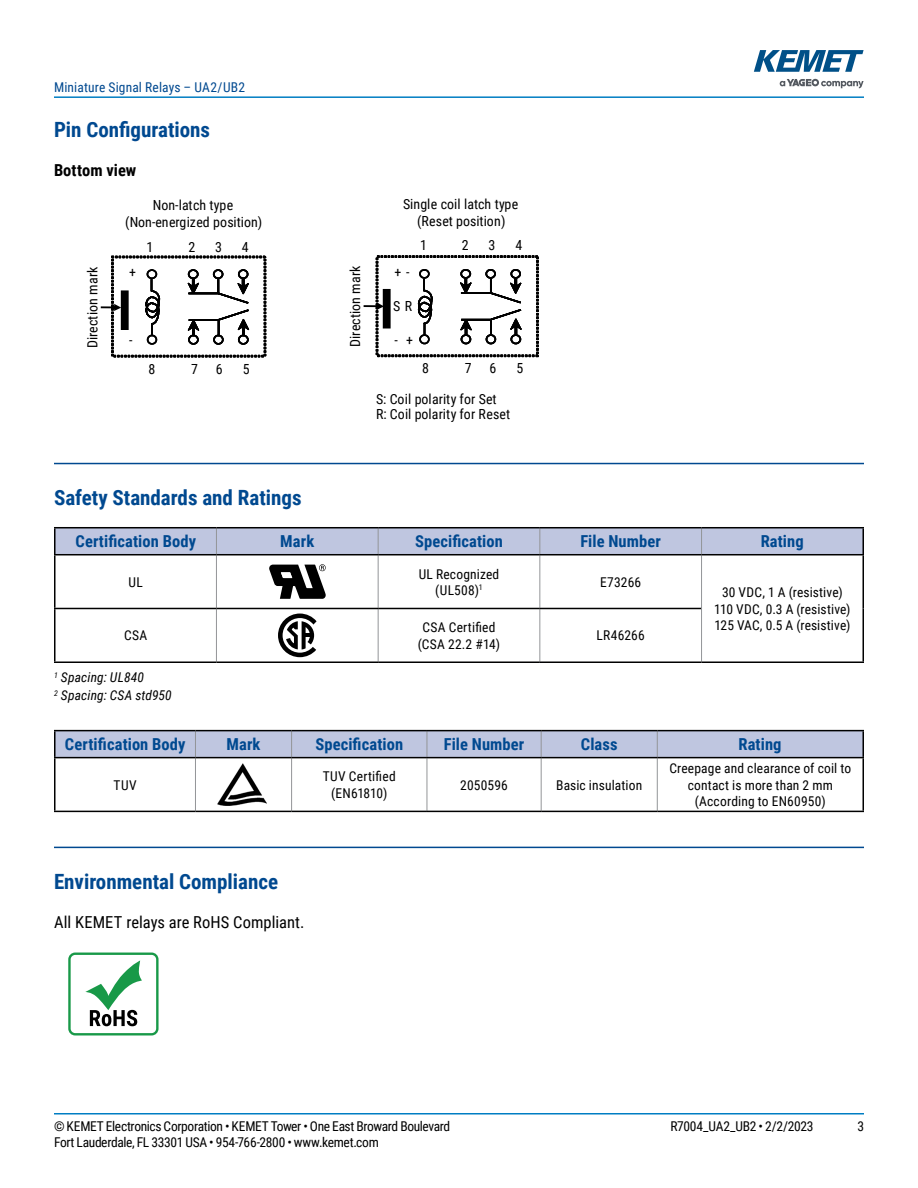
<style>
.page{position:relative;width:918px;height:1188px;background:#fff}
.page>*{position:absolute;margin:0;border:0;box-sizing:border-box;transform-origin:0 0}
.t1{font:700 21px "Roboto Condensed";color:#004990}
.t2{font:700 16.5px "Roboto Condensed";letter-spacing:.005em;color:#004990}
.t3{font:16.5px "Roboto Condensed";letter-spacing:.005em;color:#000}
.t4{font:700 16.5px "Roboto Condensed";letter-spacing:.005em;color:#000}
.t5{font:13.95px/15px "Roboto Condensed";letter-spacing:.005em;color:#000;text-align:center}
.t6{font:13.5px/16.2px "Roboto Condensed";letter-spacing:.005em;color:#000;text-align:center}
.t7{font:13.5px "Roboto Condensed";letter-spacing:-.025em;color:#000}
.t8{font:italic 13.5px/18px "Roboto Condensed";letter-spacing:.01em;color:#000}
.t9{font:13.5px "Roboto Condensed";letter-spacing:.01em;color:#004990}
.t10{font:13.5px/16.2px "Roboto Condensed";letter-spacing:.025em;color:#000;text-align:center}
.t11{font:13.5px "Roboto Condensed";letter-spacing:-.02em;color:#000}
</style>
<div class="page">
<hr style="left:54px;top:1113px;width:810px;height:2px;background:#007dc3">
<hr style="left:54px;top:96px;width:810px;height:2px;background:#007dc3">
<svg style="left:780px;top:79px;width:84px;height:9px"></svg>
<svg style="left:754px;top:50px;width:110px;height:22px"></svg>
<hr style="left:54px;top:463px;width:810px;height:1px;background:#004990">
<hr style="left:54px;top:847px;width:810px;height:1px;background:#004990">
<svg style="left:364px;top:255px;width:175px;height:102px"></svg>
<svg style="left:101px;top:256px;width:165px;height:101px"></svg>
<div style="left:56px;top:528px;width:806px;height:26px;background:#bfc6e0"></div>
<hr style="left:216px;top:555px;width:1px;height:53px;background:#939598">
<hr style="left:378px;top:555px;width:1px;height:53px;background:#939598">
<hr style="left:539px;top:555px;width:1px;height:53px;background:#939598">
<hr style="left:701px;top:555px;width:1px;height:53px;background:#939598">
<hr style="left:216px;top:609px;width:1px;height:52px;background:#939598">
<hr style="left:378px;top:609px;width:1px;height:52px;background:#939598">
<hr style="left:539px;top:609px;width:1px;height:52px;background:#939598">
<hr style="left:701px;top:608px;width:1px;height:53px;background:#939598">
<hr style="left:54px;top:527px;width:162px;height:1px;background:#000">
<hr style="left:54px;top:528px;width:2px;height:26px;background:#000">
<hr style="left:216px;top:527px;width:162px;height:1px;background:#000">
<hr style="left:378px;top:527px;width:162px;height:1px;background:#000">
<hr style="left:540px;top:527px;width:162px;height:1px;background:#000">
<hr style="left:702px;top:527px;width:162px;height:1px;background:#000">
<hr style="left:862px;top:528px;width:2px;height:26px;background:#000">
<hr style="left:54px;top:555px;width:2px;height:53px;background:#000">
<hr style="left:862px;top:555px;width:2px;height:53px;background:#000">
<hr style="left:54px;top:609px;width:2px;height:52px;background:#000">
<hr style="left:862px;top:608px;width:2px;height:53px;background:#000">
<hr style="left:54px;top:661px;width:162px;height:2px;background:#000">
<hr style="left:216px;top:661px;width:162px;height:2px;background:#000">
<hr style="left:378px;top:661px;width:162px;height:2px;background:#000">
<hr style="left:540px;top:661px;width:162px;height:2px;background:#000">
<hr style="left:702px;top:661px;width:162px;height:2px;background:#000">
<hr style="left:54px;top:554px;width:162px;height:1px;background:#000">
<hr style="left:216px;top:554px;width:162px;height:1px;background:#000">
<hr style="left:378px;top:554px;width:162px;height:1px;background:#000">
<hr style="left:540px;top:554px;width:162px;height:1px;background:#000">
<hr style="left:702px;top:554px;width:162px;height:1px;background:#000">
<hr style="left:54px;top:608px;width:162px;height:1px;background:#000">
<hr style="left:216px;top:608px;width:162px;height:1px;background:#000">
<hr style="left:378px;top:608px;width:162px;height:1px;background:#000">
<hr style="left:540px;top:608px;width:161px;height:1px;background:#000">
<svg style="left:269px;top:564px;width:57px;height:35px"></svg>
<svg style="left:278px;top:614px;width:39px;height:43px"></svg>
<svg style="left:56px;top:731px;width:806px;height:26px;background:#bbc1db"></svg>
<hr style="left:195px;top:758px;width:1px;height:53px;background:#939598">
<hr style="left:291px;top:758px;width:1px;height:53px;background:#939598">
<hr style="left:427px;top:758px;width:1px;height:53px;background:#939598">
<hr style="left:541px;top:758px;width:1px;height:53px;background:#939598">
<hr style="left:657px;top:758px;width:1px;height:53px;background:#939598">
<hr style="left:54px;top:730px;width:141px;height:1px;background:#000">
<hr style="left:54px;top:731px;width:2px;height:26px;background:#000">
<hr style="left:195px;top:730px;width:97px;height:1px;background:#000">
<hr style="left:292px;top:730px;width:135px;height:1px;background:#000">
<hr style="left:427px;top:730px;width:114px;height:1px;background:#000">
<hr style="left:541px;top:730px;width:116px;height:1px;background:#000">
<hr style="left:657px;top:730px;width:207px;height:1px;background:#000">
<hr style="left:862px;top:731px;width:2px;height:26px;background:#000">
<hr style="left:54px;top:758px;width:2px;height:53px;background:#000">
<hr style="left:862px;top:758px;width:2px;height:53px;background:#000">
<hr style="left:292px;top:811px;width:135px;height:1px;background:#000">
<hr style="left:427px;top:811px;width:114px;height:1px;background:#000">
<hr style="left:541px;top:811px;width:116px;height:1px;background:#000">
<hr style="left:657px;top:811px;width:207px;height:1px;background:#000">
<hr style="left:54px;top:757px;width:141px;height:1px;background:#000">
<hr style="left:195px;top:757px;width:97px;height:1px;background:#000">
<hr style="left:657px;top:757px;width:207px;height:1px;background:#000">
<hr style="left:292px;top:757px;width:135px;height:1px;background:#000">
<hr style="left:427px;top:757px;width:114px;height:1px;background:#000">
<hr style="left:541px;top:757px;width:116px;height:1px;background:#000">
<hr style="left:54px;top:811px;width:141px;height:1px;background:#000">
<hr style="left:195px;top:811px;width:97px;height:1px;background:#000">
<img style="left:217px;top:764px;width:50px;height:41px">
<div style="left:68px;top:953px;width:91px;height:82px;border:2px solid #189948;border-radius:6px"></div>
<svg style="left:85px;top:961px;width:57px;height:65px"></svg>
<p class="t9" style="left:54px;top:78px;width:193px">Miniature Signal Relays – UA2/UB2</p>
<h1 class="t1" style="left:54px;top:115px;width:158px">Pin Configurations</h1>
<p class="t4" style="left:54px;top:159px;width:84px">Bottom view</p>
<p class="t5" style="left:125px;top:196px;width:139px;line-height:17.1px">Non-latch type (Non-energized position)</p>
<p class="t5" style="left:147px;top:239px;width:8px">1</p>
<p class="t5" style="left:188px;top:239px;width:8px">2</p>
<p class="t5" style="left:215px;top:239px;width:8px">3</p>
<p class="t5" style="left:242px;top:239px;width:8px">4</p>
<p class="t5" style="left:403px;top:195px;width:117px;line-height:16.8px">Single coil latch type (Reset position)</p>
<p class="t5" style="left:420px;top:237px;width:8px">1</p>
<p class="t5" style="left:462px;top:237px;width:8px">2</p>
<p class="t5" style="left:489px;top:237px;width:8px">3</p>
<p class="t5" style="left:515px;top:237px;width:8px">4</p>
<p class="t5" style="left:84px;top:348px;width:83px;rotate:-90deg">Direction mark</p>
<p class="t5" style="left:129px;top:264px;width:8px">+</p>
<p class="t5" style="left:129px;top:332px;width:5px">-</p>
<p class="t5" style="left:347px;top:347px;width:83px;rotate:-90deg">Direction mark</p>
<p class="t5" style="left:395px;top:264px;width:17px">+ -</p>
<p class="t5" style="left:393px;top:298px;width:21px">S R</p>
<p class="t5" style="left:395px;top:332px;width:5px">-</p>
<p class="t5" style="left:406px;top:332px;width:8px">+</p>
<p class="t5" style="left:149px;top:361px;width:8px">8</p>
<p class="t5" style="left:191px;top:361px;width:8px">7</p>
<p class="t5" style="left:216px;top:361px;width:8px">6</p>
<p class="t5" style="left:243px;top:361px;width:8px">5</p>
<p class="t5" style="left:422px;top:360px;width:8px">8</p>
<p class="t5" style="left:465px;top:360px;width:8px">7</p>
<p class="t5" style="left:490px;top:360px;width:8px">6</p>
<p class="t5" style="left:516px;top:360px;width:8px">5</p>
<p class="t5" style="left:376px;top:391px;width:136px;text-align:left">S: Coil polarity for Set<br>R: Coil polarity for Reset</p>
<h1 class="t1" style="left:54px;top:483px;width:249px">Safety Standards and Ratings</h1>
<p class="t2" style="left:75px;top:530px;width:122px">Certification Body</p>
<p class="t2" style="left:280px;top:530px;width:35px">Mark</p>
<p class="t2" style="left:415px;top:530px;width:89px">Specification</p>
<p class="t2" style="left:580px;top:530px;width:82px">File Number</p>
<p class="t2" style="left:761px;top:530px;width:44px">Rating</p>
<p class="t6" style="left:128px;top:573px;width:16px">UL</p>
<p class="t6" style="left:419px;top:565px;width:82px">UL Recognized (UL508)<sup>1</sup></p>
<p class="t6" style="left:600px;top:573px;width:43px">E73266</p>
<p class="t6" style="left:714px;top:584px;width:138px">30 VDC, 1 A (resistive)<br>110 VDC, 0.3 A (resistive)<br>125 VAC, 0.5 A (resistive)</p>
<p class="t6" style="left:124px;top:627px;width:25px">CSA</p>
<p class="t10" style="left:418px;top:619px;width:84px">CSA Certified (CSA 22.2 #14)</p>
<p class="t6" style="left:597px;top:627px;width:50px">LR46266</p>
<p class="t8" style="left:54px;top:668px;width:119px"><sup>1</sup> Spacing: UL840<br><sup>2</sup> Spacing: CSA std950</p>
<p class="t2" style="left:65px;top:733px;width:122px">Certification Body</p>
<p class="t2" style="left:227px;top:733px;width:35px">Mark</p>
<p class="t2" style="left:315px;top:733px;width:89px">Specification</p>
<p class="t2" style="left:444px;top:733px;width:82px">File Number</p>
<p class="t2" style="left:581px;top:733px;width:38px">Class</p>
<p class="t2" style="left:739px;top:733px;width:44px">Rating</p>
<p class="t6" style="left:114px;top:776px;width:25px">TUV</p>
<p class="t6" style="left:323px;top:768px;width:74px">TUV Certified (EN61810)</p>
<p class="t6" style="left:460px;top:776px;width:49px">2050596</p>
<p class="t6" style="left:556px;top:776px;width:88px">Basic insulation</p>
<p class="t6" style="left:669px;top:760px;width:183px">Creepage and clearance of coil to contact is more than 2 mm (According to EN60950)</p>
<h1 class="t1" style="left:54px;top:866px;width:226px">Environmental Compliance</h1>
<p class="t3" style="left:54px;top:910px;width:252px">All KEMET relays are RoHS Compliant.</p>
<p class="t7" style="left:54px;top:1116px;width:398px">© KEMET Electronics Corporation • KEMET Tower • One East Broward Boulevard</p>
<p class="t11" style="left:670px;top:1116px;width:145px">R7004_UA2_UB2 • 2/2/2023</p>
<p class="t6" style="left:857px;top:1117px;width:8px">3</p>
<p class="t7" style="left:54px;top:1133px;width:326px">Fort Lauderdale, FL 33301 USA • 954-766-2800 • www.kemet.com</p>
</div>
